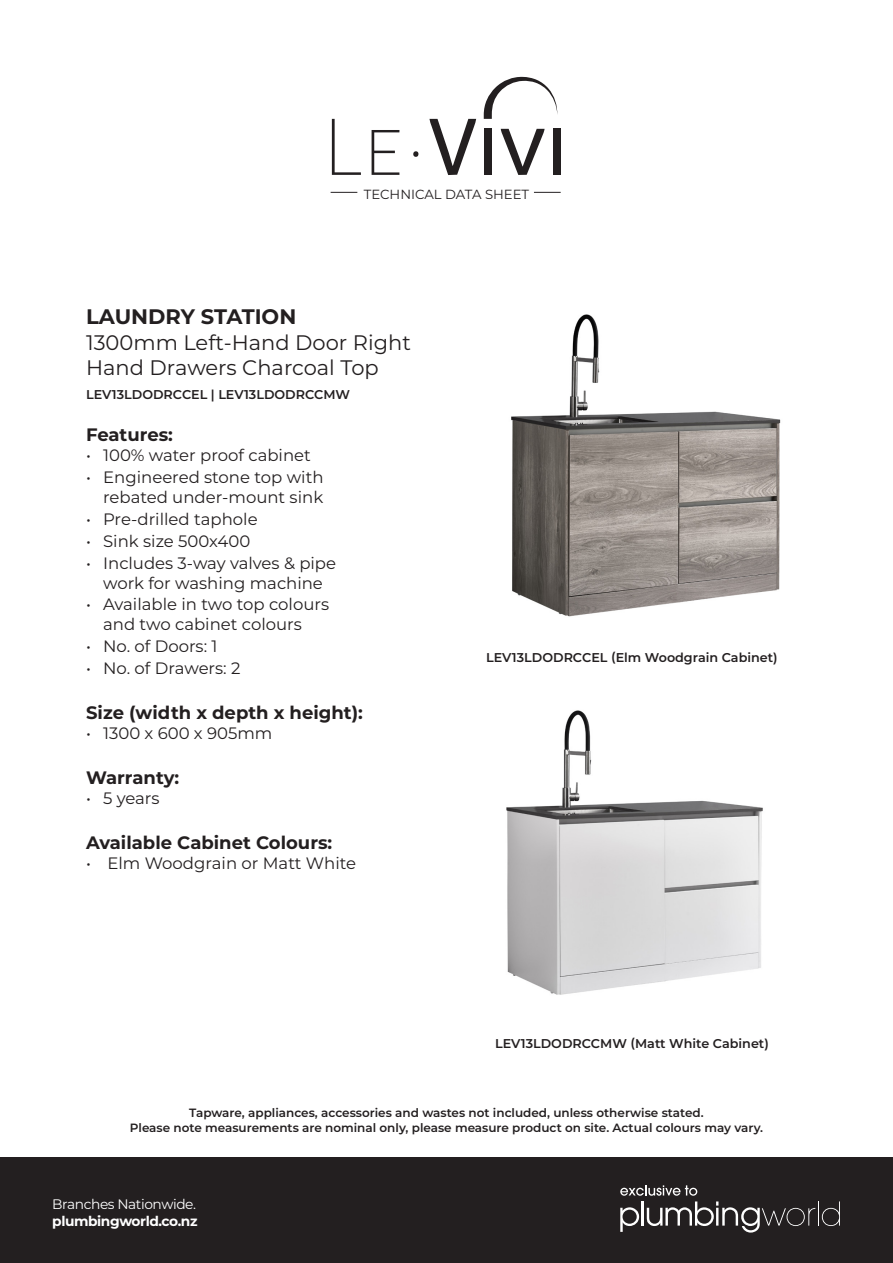
<style>
.page{position:relative;width:893px;height:1263px;background:#fff}
.page>*{position:absolute;margin:0;border:0;box-sizing:border-box;transform-origin:0 0}
.Produst_Type{font:21px/25.2px "Montserrat";color:#231f20}
.Product_Name{font:700 21px "Montserrat";color:#231f20}
.Heading{font:700 18px "Montserrat";color:#231f20}
.t1{font:16.5px/19.8px "Montserrat";color:#231f20;text-align:right}
.t2{font:13.8px "Montserrat";letter-spacing:-.03em;color:#fff}
.t3{font:700 13.8px "Montserrat";letter-spacing:-.03em;color:#fff}
.t4{font:13.2px "Montserrat";color:#231f20}
.SKU{font:600 12.75px "Montserrat";color:#231f20}
.t5{font:600 12px/14.4px "Montserrat";color:#231f20;text-align:center}
</style>
<div class="page">
<svg style="left:332px;top:119px;width:29px;height:56px"></svg>
<svg style="left:372px;top:130px;width:27px;height:45px"></svg>
<svg style="left:413px;top:151px;width:5px;height:6px"></svg>
<svg style="left:429px;top:119px;width:47px;height:56px"></svg>
<div style="left:484px;top:129px;width:8px;height:46px;background:#231f20"></div>
<svg style="left:501px;top:129px;width:44px;height:46px"></svg>
<div style="left:553px;top:129px;width:8px;height:46px;background:#231f20"></div>
<svg style="left:484px;top:77px;width:74px;height:42px"></svg>
<svg style="left:534px;top:192px;width:27px;height:1px"></svg>
<svg style="left:331px;top:192px;width:26px;height:1px"></svg>
<div style="left:0;top:1157px;width:893px;height:106px;background:#231f20"></div>
<svg style="left:620px;top:1185px;width:220px;height:47px"></svg>
<img style="left:511px;top:314px;width:270px;height:303px">
<img style="left:506px;top:710px;width:257px;height:285px">
<p class="t4" style="left:364px;top:185px;width:167px">TECHNICAL DATA SHEET</p>
<p class="Product_Name" style="left:86px;top:302px;width:212px">LAUNDRY STATION</p>
<p class="Produst_Type" style="left:86px;top:329px;width:326px">1300mm Left-Hand Door Right<br>Hand Drawers Charcoal Top</p>
<p class="SKU" style="left:86px;top:385px;width:266px">LEV13LDODRCCEL | LEV13LDODRCCMW</p>
<p class="Heading" style="left:86px;top:422px;width:88px">Features:</p>
<p class="t1" style="left:86px;top:445px;width:226px">• 100% water proof cabinet</p>
<p class="t1" style="left:86px;top:467px;width:239px">• Engineered stone top with rebated under-mount sink</p>
<p class="t1" style="left:86px;top:508px;width:173px">• Pre-drilled taphole</p>
<p class="t1" style="left:86px;top:530px;width:166px">• Sink size 500x400</p>
<p class="t1" style="left:86px;top:552px;width:251px;text-align:center">• Includes 3-way valves &amp; pipe work for washing machine</p>
<p class="t1" style="left:103px;top:594px;width:227px;text-align:left;text-indent:-17px">• Available in two top colours and two cabinet colours</p>
<p class="t1" style="left:86px;top:636px;width:133px">• No. of Doors: 1</p>
<p class="t1" style="left:86px;top:658px;width:156px">• No. of Drawers: 2</p>
<p class="Heading" style="left:86px;top:700px;width:278px">Size (width x depth x height):</p>
<p class="t1" style="left:86px;top:723px;width:188px">• 1300 x 600 x 905mm</p>
<p class="Heading" style="left:86px;top:764px;width:95px">Warranty:</p>
<p class="t1" style="left:86px;top:787px;width:75px">• 5 years</p>
<p class="Heading" style="left:86px;top:829px;width:248px">Available Cabinet Colours:</p>
<p class="t1" style="left:86px;top:852px;width:271px">• Elm Woodgrain or Matt White</p>
<p class="SKU" style="left:486px;top:648px;width:293px">LEV13LDODRCCEL (Elm Woodgrain Cabinet)</p>
<p class="SKU" style="left:495px;top:1034px;width:275px">LEV13LDODRCCMW (Matt White Cabinet)</p>
<p class="t5" style="left:130px;top:1105px;width:635px">Tapware, appliances, accessories and wastes not included, unless otherwise stated.<br>Please note measurements are nominal only, please measure product on site. Actual colours may vary.</p>
<p class="t2" style="left:52px;top:1195px;width:145px">Branches Nationwide.</p>
<p class="t3" style="left:52px;top:1211px;width:147px">plumbingworld.co.nz</p>
</div>
